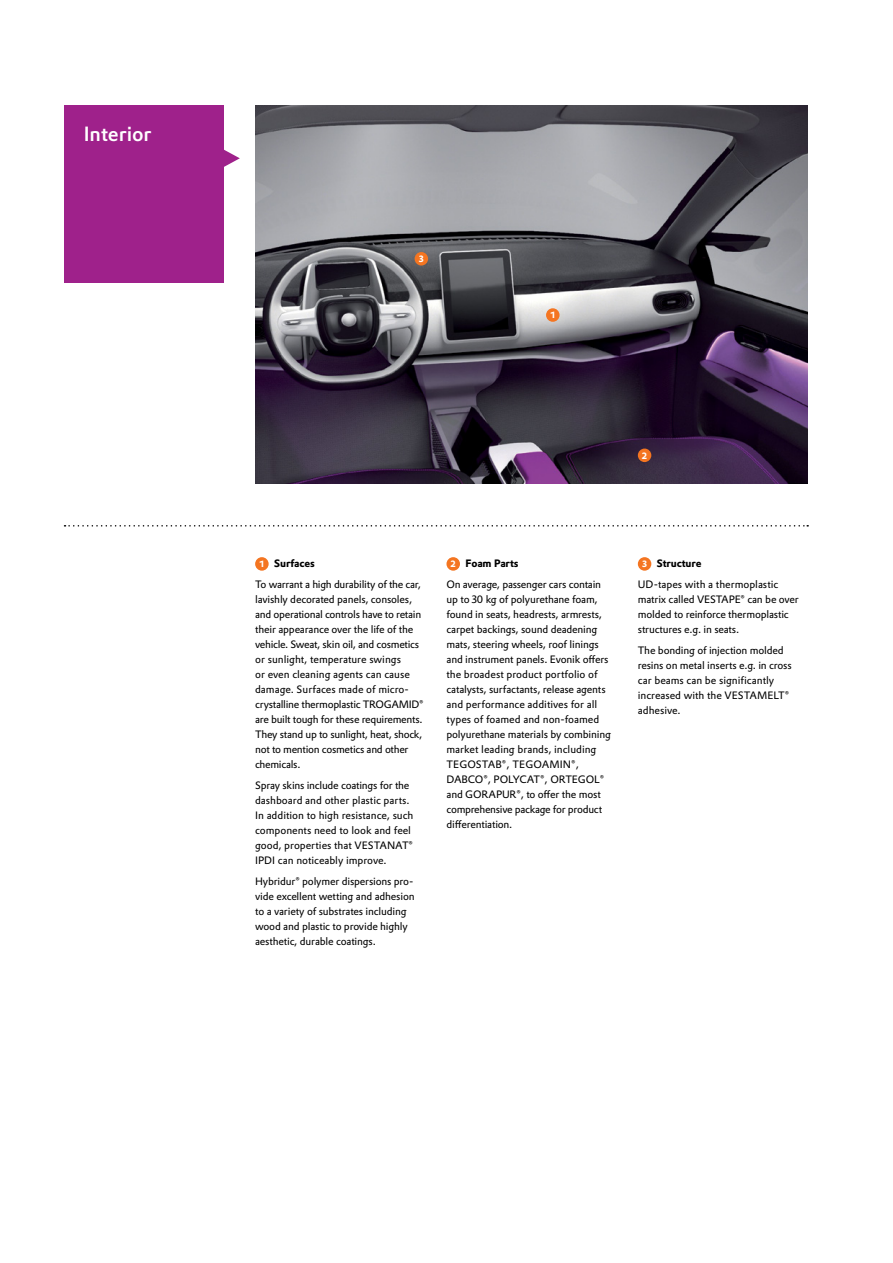
<style>
.page{position:relative;width:893px;height:1263px;background:#fff}
.page>*{position:absolute;margin:0;border:0;box-sizing:border-box;transform-origin:0 0}
.t1{font:500 20.1px "Evonik Prokyon";letter-spacing:-.005em;color:#fff}
.t2{font:10.5px/15px "Evonik Prokyon";letter-spacing:-.015em;color:#000}
.t3{font:700 9px "Evonik Prokyon";color:#fff}
.s1{font-weight:700;font-size:9px;color:#fff}
.s2{font-weight:700}
</style>
<div class="page">
<img style="left:255px;top:105px;width:553px;height:378px">
<svg style="left:223px;top:147px;width:17px;height:23px"></svg>
<div style="left:64px;top:105px;width:159px;height:177px;background:#9f218b"></div>
<div style="left:255px;top:557px;width:14px;height:14px;background:#f47521;border-radius:50%"></div>
<div style="left:446px;top:557px;width:14px;height:14px;background:#f47521;border-radius:50%"></div>
<div style="left:638px;top:557px;width:13px;height:14px;background:#f47521;border-radius:50%"></div>
<svg style="left:65px;top:525px;width:743px;height:1px"></svg>
<div style="left:546px;top:308px;width:14px;height:14px;background:#f47521;border-radius:50%"></div>
<div style="left:638px;top:449px;width:13px;height:13px;background:#f47521;border-radius:50%"></div>
<div style="left:415px;top:252px;width:13px;height:14px;background:#f47521;border-radius:50%"></div>
<h1 class="t1" style="left:84px;top:118px;width:69px">Interior</h1>
<p class="t3" style="left:419px;top:251px;width:6px">3</p>
<p class="t3" style="left:551px;top:308px;width:6px">1</p>
<p class="t3" style="left:642px;top:448px;width:6px">2</p>
<p class="t2" style="left:255px;top:552px;width:167px;line-height:21px;text-indent:5px"><span class="s1">1</span> <span class="s2">Surfaces<br></span>To warrant a high durability of the car,</p>
<p class="t2" style="left:255px;top:591px;width:170px">lavishly decorated panels, consoles, and operational controls have to retain their appearance over the life of the vehicle. Sweat, skin oil, and cosmetics or sunlight, temperature swings<br>or even cleaning agents can cause damage. Surfaces made of micro&shy;crystalline thermoplastic TROGAMID® are built tough for these requirements.<br>They stand up to sunlight, heat, shock, not to mention cosmetics and other chemicals.</p>
<p class="t2" style="left:255px;top:777px;width:160px">Spray skins include coatings for the dashboard and other plastic parts.<br>In addition to high resistance, such components need to look and feel good, properties that VESTANAT® IPDI can noticeably improve.</p>
<p class="t2" style="left:255px;top:873px;width:161px">Hybridur® polymer dispersions pro&shy;vide excellent wetting and adhesion to a variety of substrates including wood and plastic to provide highly aesthetic, durable coatings.</p>
<p class="t2" style="left:446px;top:552px;width:156px;line-height:21px;text-indent:4px"><span class="s1">2</span> <span class="s2">Foam Parts<br></span>On average, passenger cars contain</p>
<p class="t2" style="left:446px;top:591px;width:166px">up to 30 kg of polyurethane foam, found in seats, headrests, armrests, carpet backings, sound deadening mats, steering wheels, roof linings and instrument panels. Evonik offers the broadest product portfolio of catalysts, surfactants, release agents and performance additives for all types of foamed and non-foamed polyurethane materials by combining market leading brands, including<br>TEGOSTAB®, TEGOAMIN®,<br>DABCO®, POLYCAT®, ORTEGOL® and GORAPUR®, to offer the most comprehensive package for product differentiation.</p>
<p class="t2" style="left:638px;top:552px;width:142px;line-height:21px;text-indent:4px"><span class="s1">3</span> <span class="s2">Structure<br></span>UD-tapes with a thermoplastic</p>
<p class="t2" style="left:638px;top:591px;width:162px">matrix called VESTAPE® can be over molded to reinforce thermoplastic structures e.g. in seats.</p>
<p class="t2" style="left:638px;top:642px;width:155px">The bonding of injection molded resins on metal inserts e.g. in cross car beams can be significantly increased with the VESTAMELT® adhesive.</p>
</div>
